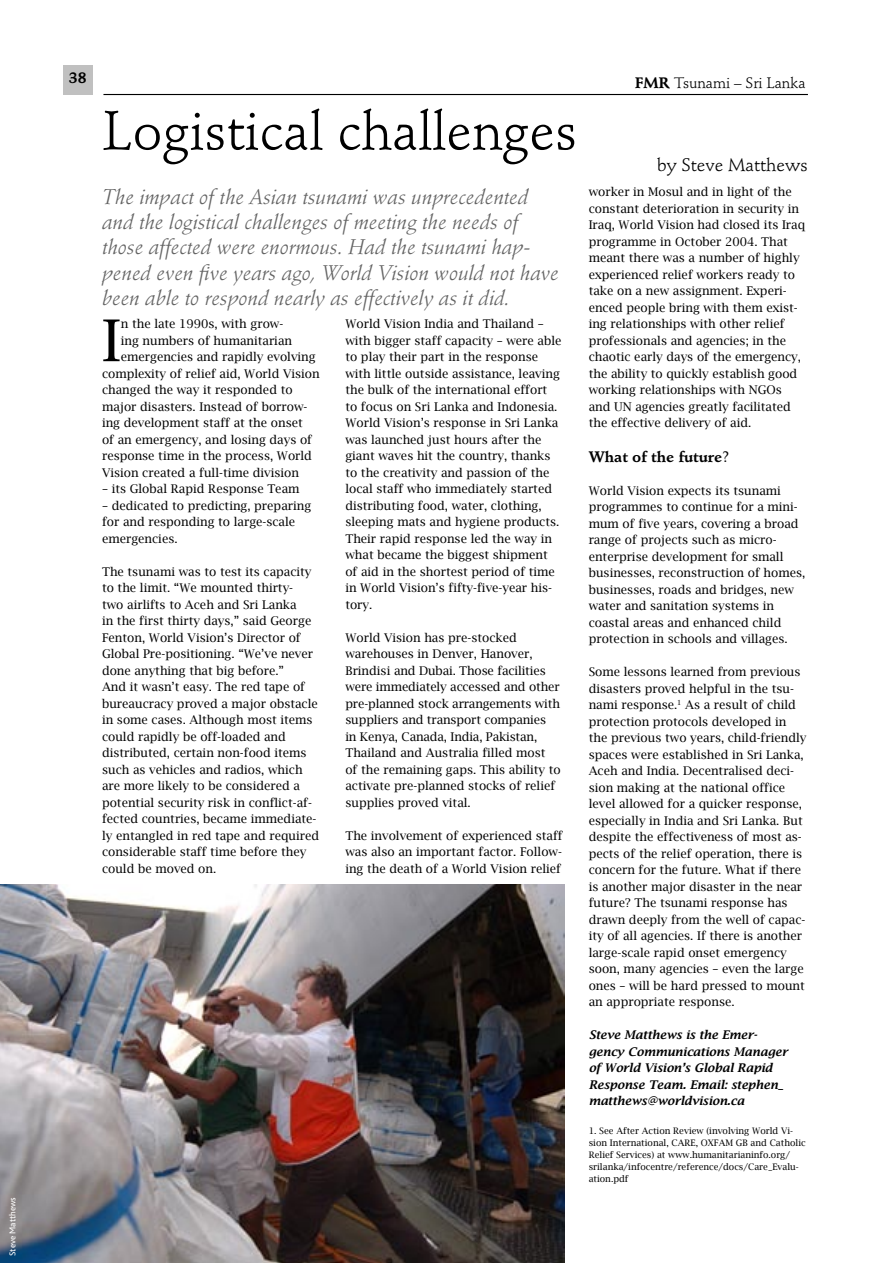
<style>
.page{position:relative;width:893px;height:1263px;background:#fff}
.page>*{position:absolute;margin:0;border:0;box-sizing:border-box;transform-origin:0 0}
.body_copy{font:57.6px "Lucida Bright";color:#000}
.main_headings{font:54px "Stempel Schneidler";color:#000}
.teasers{font:italic 21px/25.2px "Stempel Schneidler";color:#636363}
.authors_names{font:18px "Stempel Schneidler";color:#000}
.t1{font:15px "Stempel Schneidler";color:#000}
.sub_headers{font:700 15px "Stempel Schneidler";color:#000}
.body_copy-2{font:12px/16.5px "Lucida Bright";color:#000}
.body_copy-3{font:italic 600 12px/16.5px "Lucida Bright";color:#000}
.body_copy-4{font:9px/12px "Lucida Bright";color:#000}
.photo_credits{font:9px "Bliss";color:#fff}
.s1{font-weight:700}
.s2{font-family:"Palatino";font-weight:400}
</style>
<div class="page">
<img style="left:0;top:884px;width:564px;height:379px">
<div style="left:63px;top:65px;width:30px;height:30px;background:#c0c0c0"></div>
<hr style="left:103px;top:94px;width:705px;height:1px;background:#000">
<p class="photo_credits" style="left:8px;top:1256px;width:60px;rotate:-90deg">Steve Matthews</p>
<p class="sub_headers" style="left:69px;top:69px;width:19px">38</p>
<p class="main_headings" style="left:103px;top:99px;width:475px">Logistical challenges</p>
<p class="teasers" style="left:102px;top:184px;width:458px">The impact of the Asian tsunami was unprecedented and the logistical challenges of meeting the needs of those affected were enormous. Had the tsunami hap&shy;pened even five years ago, World Vision would not have been able to respond nearly as effectively as it did.</p>
<p class="body_copy" style="left:102px;top:308px;width:20px">I</p>
<p class="body_copy-2" style="left:121px;top:316px;width:164px">n the late 1990s, with grow-</p>
<p class="body_copy-2" style="left:121px;top:332px;width:173px">ing numbers of humanitarian</p>
<p class="body_copy-2" style="left:121px;top:349px;width:196px">emergencies and rapidly evolving</p>
<p class="body_copy-2" style="left:102px;top:365px;width:219px">complexity of relief aid, World Vision</p>
<p class="body_copy-2" style="left:102px;top:382px;width:192px">changed the way it responded to</p>
<p class="body_copy-2" style="left:102px;top:398px;width:207px">major disasters. Instead of borrow-</p>
<p class="body_copy-2" style="left:102px;top:415px;width:202px">ing development staff at the onset</p>
<p class="body_copy-2" style="left:102px;top:431px;width:212px">of an emergency, and losing days of</p>
<p class="body_copy-2" style="left:102px;top:448px;width:211px">response time in the process, World</p>
<p class="body_copy-2" style="left:102px;top:464px;width:198px">Vision created a full-time division</p>
<p class="body_copy-2" style="left:102px;top:481px;width:199px">– its Global Rapid Response Team</p>
<p class="body_copy-2" style="left:102px;top:497px;width:211px">– dedicated to predicting, preparing for and responding to large-scale emergencies.</p>
<p class="body_copy-2" style="left:102px;top:563px;width:219px">The tsunami was to test its capacity to the limit. “We mounted thirty-<br>two airlifts to Aceh and Sri Lanka<br>in the first thirty days,” said George Fenton, World Vision’s Director of Global Pre-positioning. “We’ve never done anything that big before.”<br>And it wasn’t easy. The red tape of bureaucracy proved a major obstacle in some cases. Although most items could rapidly be off-loaded and distributed, certain non-food items such as vehicles and radios, which are more likely to be considered a potential security risk in conflict-af&shy;fected countries, became immediate&shy;ly entangled in red tape and required considerable staff time before they could be moved on.</p>
<p class="body_copy-2" style="left:345px;top:316px;width:218px">World Vision India and Thailand – with bigger staff capacity – were able to play their part in the response with little outside assistance, leaving the bulk of the international effort to focus on Sri Lanka and Indonesia.<br>World Vision’s response in Sri Lanka was launched just hours after the giant waves hit the country, thanks to the creativity and passion of the local staff who immediately started distributing food, water, clothing, sleeping mats and hygiene products.<br>Their rapid response led the way in what became the biggest shipment of aid in the shortest period of time in World Vision’s fifty-five-year his&shy;tory.</p>
<p class="body_copy-2" style="left:345px;top:629px;width:217px">World Vision has pre-stocked warehouses in Denver, Hanover, Brindisi and Dubai. Those facilities were immediately accessed and other pre-planned stock arrangements with suppliers and transport companies<br>in Kenya, Canada, India, Pakistan, Thailand and Australia filled most<br>of the remaining gaps. This ability to activate pre-planned stocks of relief supplies proved vital.</p>
<p class="body_copy-2" style="left:345px;top:827px;width:219px;text-align:justify">The involvement of experienced staff was also an important factor. Follow&shy;ing the death of a World Vision relief</p>
<p class="t1" style="left:635px;top:74px;width:172px"><span class="s1">FMR</span> Tsunami – Sri Lanka</p>
<p class="authors_names" style="left:657px;top:154px;width:153px">by Steve Matthews</p>
<p class="body_copy-2" style="left:589px;top:184px;width:218px">worker in Mosul and in light of the constant deterioration in security in Iraq, World Vision had closed its Iraq programme in October 2004. That meant there was a number of highly experienced relief workers ready to take on a new assignment. Experi&shy;enced people bring with them exist&shy;ing relationships with other relief professionals and agencies; in the chaotic early days of the emergency, the ability to quickly establish good working relationships with NGOs and UN agencies greatly facilitated the effective delivery of aid.</p>
<p class="sub_headers" style="left:589px;top:448px;width:142px">What of the future<span class="s2">?</span></p>
<p class="body_copy-2" style="left:589px;top:482px;width:218px">World Vision expects its tsunami programmes to continue for a mini&shy;mum of five years, covering a broad range of projects such as micro&shy;enterprise development for small businesses, reconstruction of homes, businesses, roads and bridges, new water and sanitation systems in coastal areas and enhanced child protection in schools and villages.</p>
<p class="body_copy-2" style="left:589px;top:664px;width:219px">Some lessons learned from previous disasters proved helpful in the tsu&shy;nami response.<sup>1</sup> As a result of child protection protocols developed in the previous two years, child-friendly spaces were established in Sri Lanka, Aceh and India. Decentralised deci&shy;sion making at the national office level allowed for a quicker response, especially in India and Sri Lanka. But despite the effectiveness of most as&shy;pects of the relief operation, there is concern for the future. What if there is another major disaster in the near future? The tsunami response has drawn deeply from the well of capac&shy;ity of all agencies. If there is another large-scale rapid onset emergency soon, many agencies – even the large ones – will be hard pressed to mount an appropriate response.</p>
<p class="body_copy-3" style="left:589px;top:1027px;width:200px">Steve Matthews is the Emer&shy;gency Communications Manager of World Vision’s Global Rapid<br>Response Team. Email: stephen_ matthews@worldvision.ca</p>
<p class="body_copy-4" style="left:589px;top:1125px;width:218px">1. See After Action Review (involving World Vi&shy;sion International, CARE, OXFAM GB and Catholic Relief Services) at www.humanitarianinfo.org/ srilanka/infocentre/reference/docs/Care_Evalu&shy;ation.pdf</p>
</div>
